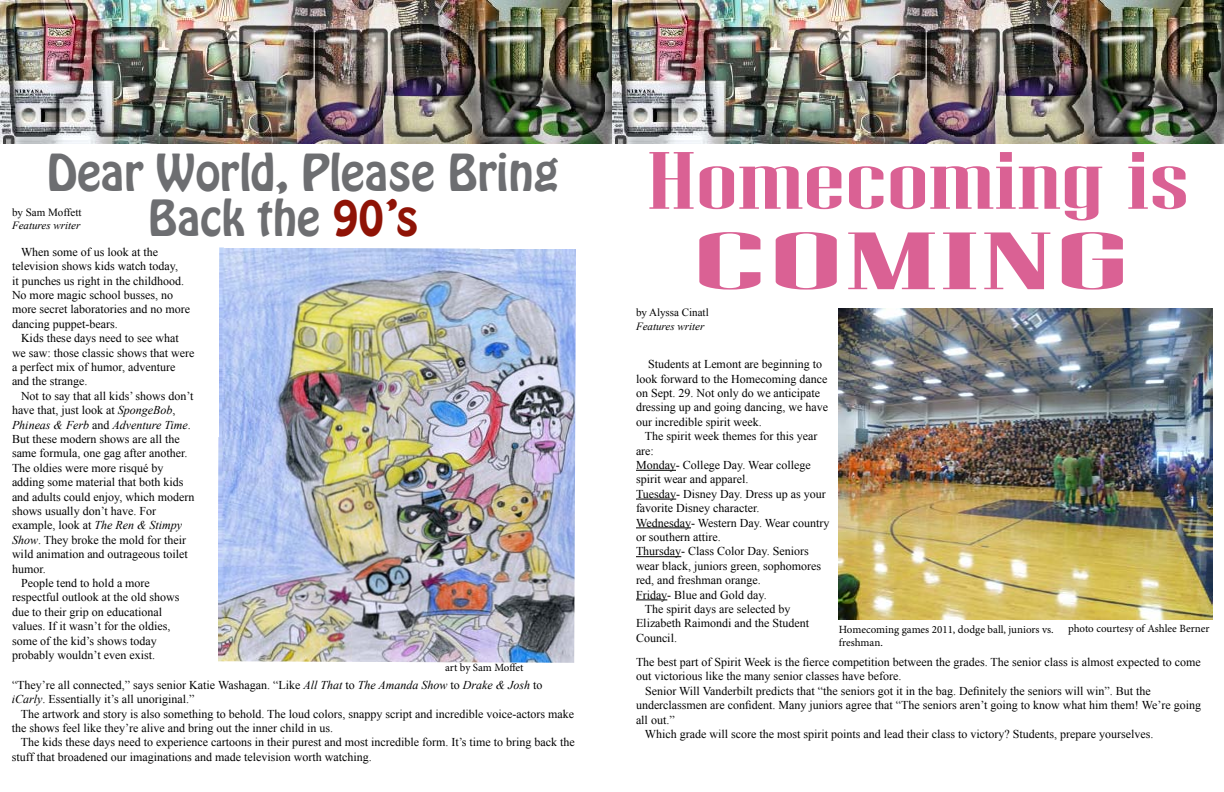
<style>
.page{position:relative;width:1224px;height:792px;background:#fff}
.page>*{position:absolute;margin:0;border:0;box-sizing:border-box;transform-origin:0 0}
.t1{font:81px "Niagara Solid";color:#da6194;scale:1.88 1}
.t2{font:81px "Niagara Solid";color:#da6194;scale:3.14 1}
.t3{font:45px "Hobo Std";color:#6d6e71}
.t4{font:44px "Hobo Std";color:#6d6e71}
.t5{font:12px/14.4px "Times New Roman";color:#000}
.t6{font:italic 12px "Times New Roman";color:#000}
.t7{font:11px "Minion Pro";color:#000}
.t8{font:italic 11px "Times New Roman";color:#000}
.t9{font:11px "Times New Roman";color:#000}
.s1{color:#8f1306}
.s2{font-style:italic}
.s3{font-style:normal}
</style>
<div class="page">
<img style="left:0;top:0;width:1224px;height:144px">
<hr style="left:636px;top:470px;width:40px;height:1px;background:#000">
<hr style="left:636px;top:499px;width:40px;height:1px;background:#000">
<hr style="left:636px;top:528px;width:55px;height:1px;background:#000">
<hr style="left:636px;top:556px;width:45px;height:1px;background:#000">
<hr style="left:636px;top:600px;width:31px;height:1px;background:#000">
<img style="left:218px;top:247px;width:358px;height:416px">
<img style="left:839px;top:308px;width:374px;height:311px">
<h2 class="t3" style="left:47px;top:141px;width:513px">Dear World, Please Bring</h2>
<h3 class="t4" style="left:148px;top:187px;width:272px">Back the <span class="s1">90’s</span></h3>
<p class="t9" style="left:12px;top:205px;width:71px">by Sam Moffett</p>
<p class="t8" style="left:12px;top:218px;width:70px">Features writer</p>
<p class="t5" style="left:12px;top:244px;width:180px;text-indent:9px">When some of us look at the television shows kids watch today,<br>it punches us right in the childhood.<br>No more magic school busses, no more secret laboratories and no more dancing puppet-bears.</p>
<p class="t5" style="left:12px;top:331px;width:184px;text-indent:9px">Kids these days need to see what we saw: those classic shows that were a perfect mix of humor, adventure and the strange.</p>
<p class="t5" style="left:21px;top:388px;width:174px">Not to say that all kids’ shows don’t</p>
<p class="t5" style="left:12px;top:403px;width:165px">have that, just look at <span class="s2">SpongeBob</span>,</p>
<p class="t6" style="left:12px;top:416px;width:180px">Phineas &amp; Ferb <span class="s3">and</span> Adventure Time<span class="s3">.</span></p>
<p class="t5" style="left:12px;top:432px;width:169px">But these modern shows are all the</p>
<p class="t5" style="left:12px;top:446px;width:177px">same formula, one gag after another.</p>
<p class="t5" style="left:12px;top:460px;width:153px">The oldies were more risqué by</p>
<p class="t5" style="left:12px;top:475px;width:173px">adding some material that both kids</p>
<p class="t5" style="left:12px;top:489px;width:184px">and adults could enjoy, which modern</p>
<p class="t5" style="left:12px;top:504px;width:146px">shows usually don’t have. For</p>
<p class="t5" style="left:12px;top:518px;width:172px">example, look at <span class="s2">The Ren &amp; Stimpy</span></p>
<p class="t5" style="left:12px;top:532px;width:176px"><span class="s2">Show</span>. They broke the mold for their</p>
<p class="t5" style="left:12px;top:547px;width:177px">wild animation and outrageous toilet</p>
<p class="t5" style="left:12px;top:561px;width:35px">humor.</p>
<p class="t5" style="left:21px;top:576px;width:130px">People tend to hold a more</p>
<p class="t5" style="left:12px;top:590px;width:169px">respectful outlook at the old shows</p>
<p class="t5" style="left:12px;top:604px;width:152px">due to their grip on educational</p>
<p class="t5" style="left:12px;top:619px;width:160px">values. If it wasn’t for the oldies,</p>
<p class="t5" style="left:12px;top:633px;width:146px">some of the kid’s shows today</p>
<p class="t5" style="left:12px;top:648px;width:145px">probably wouldn’t even exist.</p>
<p class="t5" style="left:12px;top:677px;width:532px">“They’re all connected,” says senior Katie Washagan. “Like <span class="s2">All That</span> to <span class="s2">The Amanda Show</span> to <span class="s2">Drake &amp; Josh</span> to <span class="s2">iCarly</span>. Essentially it’s all unoriginal.”</p>
<p class="t5" style="left:12px;top:706px;width:564px;text-indent:9px">The artwork and story is also something to behold. The loud colors, snappy script and incredible voice-actors make the shows feel like they’re alive and bring out the inner child in us.</p>
<p class="t5" style="left:12px;top:735px;width:564px;text-indent:9px">The kids these days need to experience cartoons in their purest and most incredible form. It’s time to bring back the stuff that broadened our imaginations and made television worth watching.</p>
<p class="t7" style="left:445px;top:661px;width:80px">art by Sam Moffet</p>
<h1 class="t1" style="left:647px;top:138px;width:290px">Homecoming is</h1>
<h1 class="t2" style="left:692px;top:218px;width:141px">COMING</h1>
<p class="t9" style="left:636px;top:305px;width:74px">by Alyssa Cinatl</p>
<p class="t8" style="left:636px;top:319px;width:70px">Features writer</p>
<p class="t5" style="left:636px;top:357px;width:194px;text-indent:12px">Students at Lemont are beginning to look forward to the Homecoming dance on Sept. 29. Not only do we anticipate dressing up and going dancing, we have our incredible spirit week.</p>
<p class="t5" style="left:645px;top:429px;width:174px">The spirit week themes for this year</p>
<p class="t5" style="left:636px;top:443px;width:19px">are:</p>
<p class="t5" style="left:636px;top:458px;width:176px">Monday- College Day. Wear college</p>
<p class="t5" style="left:636px;top:472px;width:114px">spirit wear and apparel.</p>
<p class="t5" style="left:636px;top:486px;width:191px">Tuesday- Disney Day. Dress up as your</p>
<p class="t5" style="left:636px;top:501px;width:125px">favorite Disney character.</p>
<p class="t5" style="left:636px;top:515px;width:195px">Wednesday- Western Day. Wear country</p>
<p class="t5" style="left:636px;top:530px;width:86px">or southern attire.</p>
<p class="t5" style="left:636px;top:544px;width:174px">Thursday- Class Color Day. Seniors</p>
<p class="t5" style="left:636px;top:558px;width:187px">wear black, juniors green, sophomores</p>
<p class="t5" style="left:636px;top:573px;width:126px">red, and freshman orange.</p>
<p class="t5" style="left:636px;top:587px;width:132px">Friday- Blue and Gold day.</p>
<p class="t5" style="left:645px;top:602px;width:147px">The spirit days are selected by</p>
<p class="t5" style="left:636px;top:616px;width:175px">Elizabeth Raimondi and the Student</p>
<p class="t5" style="left:636px;top:630px;width:43px">Council.</p>
<p class="t7" style="left:839px;top:622px;width:216px">Homecoming games 2011, dodge ball, juniors vs.</p>
<p class="t7" style="left:1068px;top:621px;width:143px">photo courtesy of Ashlee Berner</p>
<p class="t7" style="left:839px;top:636px;width:46px">freshman.</p>
<p class="t5" style="left:636px;top:655px;width:566px">The best part of Spirit Week is the fierce competition between the grades. The senior class is almost expected to come</p>
<p class="t5" style="left:636px;top:669px;width:267px">out victorious like the many senior classes have before.</p>
<p class="t5" style="left:645px;top:683px;width:507px">Senior Will Vanderbilt predicts that “the seniors got it in the bag. Definitely the seniors will win”. But the</p>
<p class="t5" style="left:636px;top:698px;width:567px">underclassmen are confident. Many juniors agree that “The seniors aren’t going to know what him them! We’re going</p>
<p class="t5" style="left:636px;top:712px;width:40px">all out.”</p>
<p class="t5" style="left:645px;top:727px;width:510px">Which grade will score the most spirit points and lead their class to victory? Students, prepare yourselves.</p>
</div>
